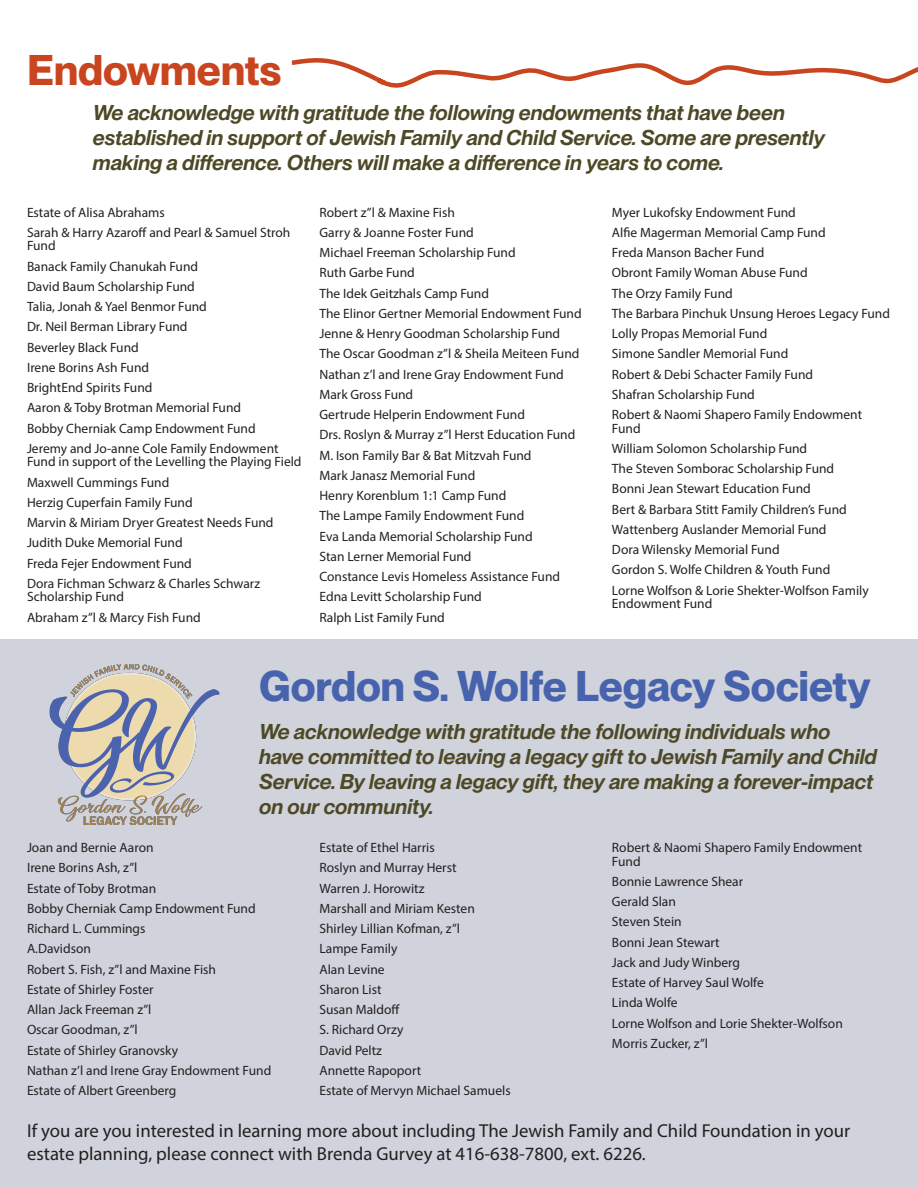
<style>
.page{position:relative;width:918px;height:1188px;background:#fff}
.page>*{position:absolute;margin:0;border:0;box-sizing:border-box;transform-origin:0 0}
.t1{font:700 42px "PP Neue Montreal";color:#4863ae}
.t2{font:700 42px "PP Neue Montreal";color:#c9451f}
.t3{font:italic 600 21px/25.2px "PP Neue Montreal";color:#4d4926}
.t4{font:18.75px/22.5px "Myriad Pro";color:#231f20}
.t5{font:13.5px/13.5px "Myriad Pro";color:#231f20}
</style>
<div class="page">
<div style="left:0;top:640px;width:918px;height:548px;background:#d0d3dc"></div>
<img style="left:49px;top:664px;width:171px;height:161px">
<svg style="left:291px;top:58px;width:627px;height:30px"></svg>
<p class="t2" style="left:27px;top:44px;width:256px">Endowments</p>
<p class="t3" style="left:93px;top:100px;width:733px">We acknowledge with gratitude the following endowments that have been established in support of Jewish Family and Child Service. Some are presently making a difference. Others will make a difference in years to come.</p>
<p class="t5" style="left:27px;top:205px;width:139px">Estate of Alisa Abrahams</p>
<p class="t5" style="left:27px;top:226px;width:265px">Sarah &amp; Harry Azaroff and Pearl &amp; Samuel Stroh<br>Fund</p>
<p class="t5" style="left:27px;top:259px;width:173px">Banack Family Chanukah Fund</p>
<p class="t5" style="left:27px;top:280px;width:169px">David Baum Scholarship Fund</p>
<p class="t5" style="left:27px;top:300px;width:181px">Talia, Jonah &amp; Yael Benmor Fund</p>
<p class="t5" style="left:27px;top:320px;width:162px">Dr. Neil Berman Library Fund</p>
<p class="t5" style="left:27px;top:340px;width:113px">Beverley Black Fund</p>
<p class="t5" style="left:27px;top:361px;width:124px">Irene Borins Ash Fund</p>
<p class="t5" style="left:27px;top:381px;width:127px">BrightEnd Spirits Fund</p>
<p class="t5" style="left:27px;top:401px;width:216px">Aaron &amp; Toby Brotman Memorial Fund</p>
<p class="t5" style="left:27px;top:421px;width:230px">Bobby Cherniak Camp Endowment Fund</p>
<p class="t5" style="left:27px;top:442px;width:276px">Jeremy and Jo-anne Cole Family Endowment<br>Fund in support of the Levelling the Playing Field</p>
<p class="t5" style="left:27px;top:475px;width:144px">Maxwell Cummings Fund</p>
<p class="t5" style="left:27px;top:496px;width:167px">Herzig Cuperfain Family Fund</p>
<p class="t5" style="left:27px;top:516px;width:248px">Marvin &amp; Miriam Dryer Greatest Needs Fund</p>
<p class="t5" style="left:27px;top:536px;width:157px">Judith Duke Memorial Fund</p>
<p class="t5" style="left:27px;top:556px;width:166px">Freda Fejer Endowment Fund</p>
<p class="t5" style="left:27px;top:577px;width:235px">Dora Fichman Schwarz &amp; Charles Schwarz<br>Scholarship Fund</p>
<p class="t5" style="left:27px;top:610px;width:175px">Abraham z”l &amp; Marcy Fish Fund</p>
<p class="t5" style="left:319px;top:205px;width:137px">Robert z”l &amp; Maxine Fish</p>
<p class="t5" style="left:319px;top:226px;width:156px">Garry &amp; Joanne Foster Fund</p>
<p class="t5" style="left:319px;top:246px;width:198px">Michael Freeman Scholarship Fund</p>
<p class="t5" style="left:319px;top:266px;width:97px">Ruth Garbe Fund</p>
<p class="t5" style="left:319px;top:286px;width:171px">The Idek Geitzhals Camp Fund</p>
<p class="t5" style="left:319px;top:307px;width:264px">The Elinor Gertner Memorial Endowment Fund</p>
<p class="t5" style="left:319px;top:327px;width:242px">Jenne &amp; Henry Goodman Scholarship Fund</p>
<p class="t5" style="left:319px;top:347px;width:261px">The Oscar Goodman z”l &amp; Sheila Meiteen Fund</p>
<p class="t5" style="left:319px;top:367px;width:246px">Nathan z’l and Irene Gray Endowment Fund</p>
<p class="t5" style="left:319px;top:388px;width:95px">Mark Gross Fund</p>
<p class="t5" style="left:319px;top:408px;width:207px">Gertrude Helperin Endowment Fund</p>
<p class="t5" style="left:319px;top:428px;width:257px">Drs. Roslyn &amp; Murray z”l Herst Education Fund</p>
<p class="t5" style="left:319px;top:448px;width:214px">M. Ison Family Bar &amp; Bat Mitzvah Fund</p>
<p class="t5" style="left:319px;top:469px;width:157px">Mark Janasz Memorial Fund</p>
<p class="t5" style="left:319px;top:489px;width:188px">Henry Korenblum 1:1 Camp Fund</p>
<p class="t5" style="left:319px;top:509px;width:206px">The Lampe Family Endowment Fund</p>
<p class="t5" style="left:319px;top:529px;width:215px">Eva Landa Memorial Scholarship Fund</p>
<p class="t5" style="left:319px;top:550px;width:154px">Stan Lerner Memorial Fund</p>
<p class="t5" style="left:319px;top:570px;width:242px">Constance Levis Homeless Assistance Fund</p>
<p class="t5" style="left:319px;top:590px;width:164px">Edna Levitt Scholarship Fund</p>
<p class="t5" style="left:319px;top:610px;width:127px">Ralph List Family Fund</p>
<p class="t5" style="left:612px;top:205px;width:185px">Myer Lukofsky Endowment Fund</p>
<p class="t5" style="left:612px;top:226px;width:215px">Alfie Magerman Memorial Camp Fund</p>
<p class="t5" style="left:612px;top:246px;width:154px">Freda Manson Bacher Fund</p>
<p class="t5" style="left:612px;top:266px;width:197px">Obront Family Woman Abuse Fund</p>
<p class="t5" style="left:612px;top:286px;width:122px">The Orzy Family Fund</p>
<p class="t5" style="left:612px;top:307px;width:280px">The Barbara Pinchuk Unsung Heroes Legacy Fund</p>
<p class="t5" style="left:612px;top:327px;width:157px">Lolly Propas Memorial Fund</p>
<p class="t5" style="left:612px;top:347px;width:178px">Simone Sandler Memorial Fund</p>
<p class="t5" style="left:612px;top:367px;width:203px">Robert &amp; Debi Schacter Family Fund</p>
<p class="t5" style="left:612px;top:388px;width:144px">Shafran Scholarship Fund</p>
<p class="t5" style="left:612px;top:408px;width:252px">Robert &amp; Naomi Shapero Family Endowment<br>Fund</p>
<p class="t5" style="left:612px;top:442px;width:197px">William Solomon Scholarship Fund</p>
<p class="t5" style="left:612px;top:462px;width:224px">The Steven Somborac Scholarship Fund</p>
<p class="t5" style="left:612px;top:482px;width:200px">Bonni Jean Stewart Education Fund</p>
<p class="t5" style="left:612px;top:502px;width:236px">Bert &amp; Barbara Stitt Family Children’s Fund</p>
<p class="t5" style="left:612px;top:523px;width:216px">Wattenberg Auslander Memorial Fund</p>
<p class="t5" style="left:612px;top:543px;width:169px">Dora Wilensky Memorial Fund</p>
<p class="t5" style="left:612px;top:563px;width:220px">Gordon S. Wolfe Children &amp; Youth Fund</p>
<p class="t5" style="left:612px;top:583px;width:258px">Lorne Wolfson &amp; Lorie Shekter-Wolfson Family<br>Endowment Fund</p>
<p class="t1" style="left:259px;top:661px;width:613px">Gordon S. Wolfe Legacy Society</p>
<p class="t3" style="left:259px;top:719px;width:619px">We acknowledge with gratitude the following individuals who have committed to leaving a legacy gift to Jewish Family and Child Service. By leaving a legacy gift, they are making a forever-impact on our community.</p>
<p class="t5" style="left:27px;top:841px;width:128px">Joan and Bernie Aaron</p>
<p class="t5" style="left:27px;top:861px;width:112px">Irene Borins Ash, z”l</p>
<p class="t5" style="left:27px;top:881px;width:131px">Estate of Toby Brotman</p>
<p class="t5" style="left:27px;top:901px;width:230px">Bobby Cherniak Camp Endowment Fund</p>
<p class="t5" style="left:27px;top:922px;width:120px">Richard L. Cummings</p>
<p class="t5" style="left:27px;top:942px;width:65px">A.Davidson</p>
<p class="t5" style="left:27px;top:962px;width:191px">Robert S. Fish, z”l and Maxine Fish</p>
<p class="t5" style="left:27px;top:982px;width:128px">Estate of Shirley Foster</p>
<p class="t5" style="left:27px;top:1003px;width:126px">Allan Jack Freeman z”l</p>
<p class="t5" style="left:27px;top:1023px;width:112px">Oscar Goodman, z”l</p>
<p class="t5" style="left:27px;top:1043px;width:153px">Estate of Shirley Granovsky</p>
<p class="t5" style="left:27px;top:1063px;width:246px">Nathan z’l and Irene Gray Endowment Fund</p>
<p class="t5" style="left:27px;top:1084px;width:151px">Estate of Albert Greenberg</p>
<p class="t5" style="left:319px;top:841px;width:117px">Estate of Ethel Harris</p>
<p class="t5" style="left:319px;top:861px;width:139px">Roslyn and Murray Herst</p>
<p class="t5" style="left:319px;top:881px;width:106px">Warren J. Horowitz</p>
<p class="t5" style="left:319px;top:901px;width:157px">Marshall and Miriam Kesten</p>
<p class="t5" style="left:319px;top:922px;width:142px">Shirley Lillian Kofman, z”l</p>
<p class="t5" style="left:319px;top:942px;width:79px">Lampe Family</p>
<p class="t5" style="left:319px;top:962px;width:67px">Alan Levine</p>
<p class="t5" style="left:319px;top:982px;width:64px">Sharon List</p>
<p class="t5" style="left:319px;top:1003px;width:82px">Susan Maldoff</p>
<p class="t5" style="left:319px;top:1023px;width:85px">S. Richard Orzy</p>
<p class="t5" style="left:319px;top:1043px;width:64px">David Peltz</p>
<p class="t5" style="left:319px;top:1063px;width:103px">Annette Rapoport</p>
<p class="t5" style="left:319px;top:1084px;width:193px">Estate of Mervyn Michael Samuels</p>
<p class="t5" style="left:612px;top:841px;width:252px">Robert &amp; Naomi Shapero Family Endowment<br>Fund</p>
<p class="t5" style="left:612px;top:874px;width:133px">Bonnie Lawrence Shear</p>
<p class="t5" style="left:612px;top:895px;width:65px">Gerald Slan</p>
<p class="t5" style="left:612px;top:915px;width:71px">Steven Stein</p>
<p class="t5" style="left:612px;top:935px;width:109px">Bonni Jean Stewart</p>
<p class="t5" style="left:612px;top:955px;width:130px">Jack and Judy Winberg</p>
<p class="t5" style="left:612px;top:976px;width:153px">Estate of Harvey Saul Wolfe</p>
<p class="t5" style="left:612px;top:996px;width:67px">Linda Wolfe</p>
<p class="t5" style="left:612px;top:1016px;width:232px">Lorne Wolfson and Lorie Shekter-Wolfson</p>
<p class="t5" style="left:612px;top:1036px;width:98px">Morris Zucker, z”l</p>
<p class="t4" style="left:27px;top:1119px;width:825px">If you are you interested in learning more about including The Jewish Family and Child Foundation in your estate planning, please connect with Brenda Gurvey at 416-638-7800, ext. 6226.</p>
</div>
